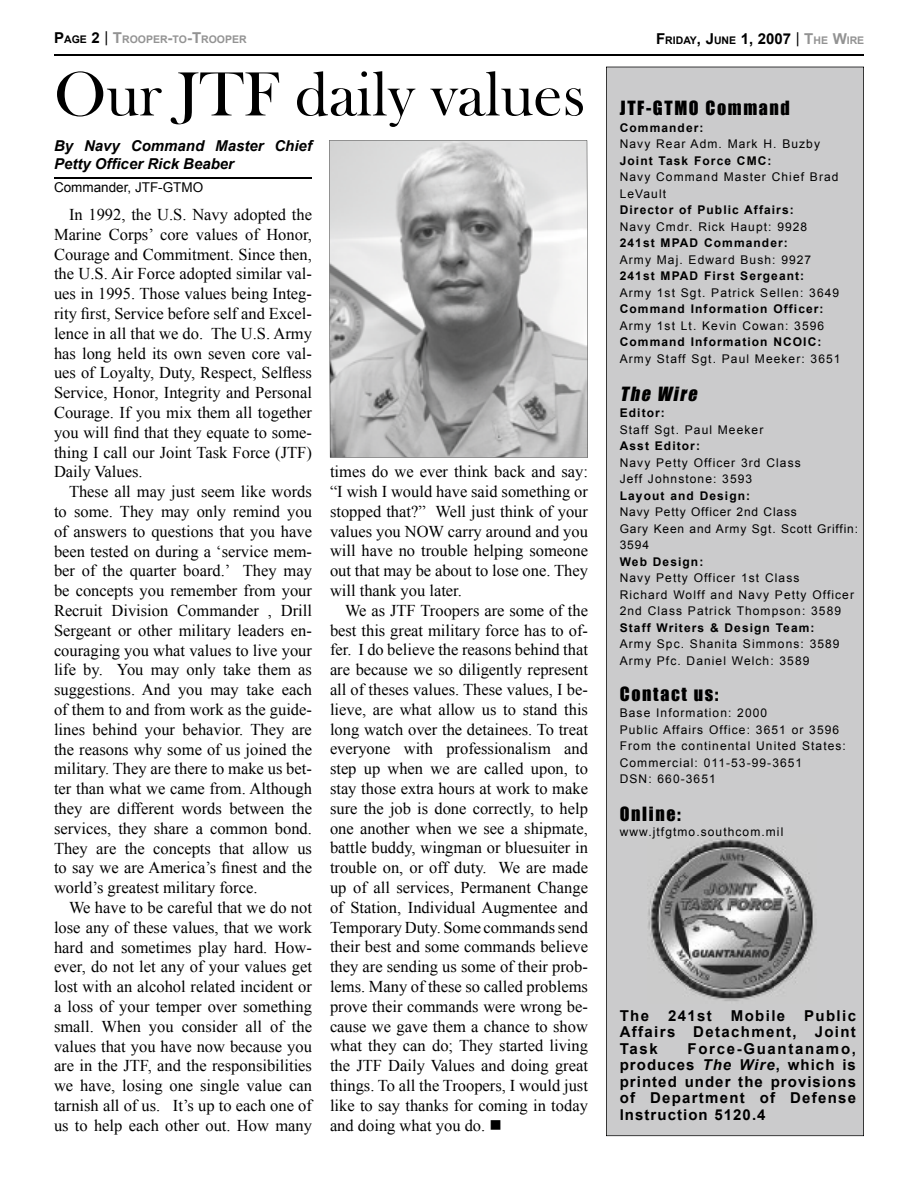
<style>
.page{position:relative;width:918px;height:1188px;background:#fff}
.page>*{position:absolute;margin:0;border:0;box-sizing:border-box;transform-origin:0 0}
.t1{font:64.5px "Bask Old Face";color:#000}
.t2{font:18px "Impact";letter-spacing:.09em;color:#000}
.t3{font:italic 18px "Impact";color:#000}
.t4{font:16.5px/19.8px "Times New Roman";color:#000;text-align:justify}
.t5{font:700 15px/16.5px "Arial";letter-spacing:.085em;color:#000;text-align:justify}
.t6{font:italic 700 15px/18px "Arial";color:#000}
.t7{font:13.5px "Arial";color:#000}
.t8{font:12px/16.5px "Arial";letter-spacing:.09em;color:#000}
.t9{font:700 12px "Arial";letter-spacing:.09em;color:#000}
.t10{font:12px/16.5px "Arial";letter-spacing:.07em;color:#000}
.t11{font:700 10.5px "Arial";color:#939393}
.s1{font-size:15px;color:#000}
.s2{color:#000}
.s3{font-weight:400;font-size:15px;color:#000}
.s4{font-size:15px}
.s5{font-size:10.5px}
.s6{font-weight:400}
.s7{color:#939393}
.s8{font-size:10.5px;color:#939393}
.s9{font-style:italic}
</style>
<div class="page">
<hr style="left:54px;top:54px;width:810px;height:1px;background:#000">
<div style="left:606px;top:67px;width:258px;height:1069px;background:#cbcbcc"></div>
<img style="left:647px;top:834px;width:170px;height:169px">
<hr style="left:54px;top:177px;width:258px;height:1px;background:#000">
<svg style="left:329px;top:140px;width:259px;height:318px;background:#b9b9b9"></svg>
<p class="t11" style="left:54px;top:32px;width:194px"><span class="s1">P</span><span class="s2">AGE</span> <span class="s1">2</span> <span class="s3">|</span> <span class="s4">T</span>ROOPER<span class="s4">-</span>TO<span class="s4">-T</span>ROOPER</p>
<p class="t5" style="left:656px;top:31px;width:210px">F<span class="s5">RIDAY</span>, J<span class="s5">UNE</span> 1, 2007 <span class="s6">|</span> <span class="s7">T</span><span class="s8">HE</span> <span class="s7">W</span><span class="s8">IRE</span></p>
<h1 class="t1" style="left:54px;top:59px;width:533px">Our JTF daily values</h1>
<p class="t6" style="left:54px;top:138px;width:259px">By Navy Command Master Chief<br>Petty Officer Rick Beaber</p>
<p class="t7" style="left:54px;top:178px;width:151px">Commander, JTF-GTMO</p>
<p class="t4" style="left:54px;top:204px;width:260px;text-indent:15px">In 1992, the U.S. Navy adopted the Marine Corps’ core values of Honor, Courage and Commitment. Since then, the U.S. Air Force adopted similar val&shy;ues in 1995. Those values being Integ&shy;rity first, Service before self and Excel&shy;lence in all that we do. The U.S. Army has long held its own seven core val&shy;ues of Loyalty, Duty, Respect, Selfless Service, Honor, Integrity and Personal Courage. If you mix them all together you will find that they equate to some&shy;thing I call our Joint Task Force (JTF)<br>Daily Values.</p>
<p class="t4" style="left:54px;top:481px;width:260px;text-indent:15px">These all may just seem like words to some. They may only remind you of answers to questions that you have been tested on during a ‘service mem&shy;ber of the quarter board.’ They may be concepts you remember from your Recruit Division Commander , Drill Sergeant or other military leaders en&shy;couraging you what values to live your life by. You may only take them as suggestions. And you may take each of them to and from work as the guide&shy;lines behind your behavior. They are the reasons why some of us joined the military. They are there to make us bet&shy;ter than what we came from. Although they are different words between the services, they share a common bond.<br>They are the concepts that allow us to say we are America’s finest and the world’s greatest military force.</p>
<p class="t4" style="left:54px;top:897px;width:260px;text-indent:15px">We have to be careful that we do not lose any of these values, that we work hard and sometimes play hard. How&shy;ever, do not let any of your values get lost with an alcohol related incident or a loss of your temper over something small. When you consider all of the values that you have now because you are in the JTF, and the responsibilities we have, losing one single value can tarnish all of us. It’s up to each one of us to help each other out. How many</p>
<p class="t4" style="left:330px;top:462px;width:260px">times do we ever think back and say: “I wish I would have said something or stopped that?” Well just think of your values you NOW carry around and you will have no trouble helping someone out that may be about to lose one. They will thank you later.</p>
<p class="t4" style="left:330px;top:600px;width:260px;text-indent:15px">We as JTF Troopers are some of the best this great military force has to of&shy;fer. I do believe the reasons behind that are because we so diligently represent all of theses values. These values, I be&shy;lieve, are what allow us to stand this long watch over the detainees. To treat everyone with professionalism and step up when we are called upon, to stay those extra hours at work to make sure the job is done correctly, to help one another when we see a shipmate, battle buddy, wingman or bluesuiter in trouble on, or off duty. We are made up of all services, Permanent Change of Station, Individual Augmentee and Temporary Duty. Some commands send their best and some commands believe they are sending us some of their prob&shy;lems. Many of these so called problems prove their commands were wrong be&shy;cause we gave them a chance to show what they can do; They started living the JTF Daily Values and doing great things. To all the Troopers, I would just like to say thanks for coming in today and doing what you do. ■</p>
<p class="t2" style="left:620px;top:94px;width:172px">JTF-GTMO Command</p>
<p class="t9" style="left:620px;top:120px;width:85px">Commander:</p>
<p class="t8" style="left:620px;top:136px;width:202px">Navy Rear Adm. Mark H. Buzby</p>
<p class="t9" style="left:620px;top:153px;width:153px">Joint Task Force CMC:</p>
<p class="t8" style="left:620px;top:169px;width:220px">Navy Command Master Chief Brad<br>LeVault</p>
<p class="t9" style="left:620px;top:202px;width:175px">Director of Public Affairs:</p>
<p class="t8" style="left:620px;top:218px;width:189px">Navy Cmdr. Rick Haupt: 9928</p>
<p class="t9" style="left:620px;top:235px;width:170px">241st MPAD Commander:</p>
<p class="t8" style="left:620px;top:251px;width:193px">Army Maj. Edward Bush: 9927</p>
<p class="t9" style="left:620px;top:268px;width:186px">241st MPAD First Sergeant:</p>
<p class="t8" style="left:620px;top:284px;width:221px">Army 1st Sgt. Patrick Sellen: 3649</p>
<p class="t9" style="left:620px;top:301px;width:205px">Command Information Officer:</p>
<p class="t8" style="left:620px;top:317px;width:206px">Army 1st Lt. Kevin Cowan: 3596</p>
<p class="t9" style="left:620px;top:334px;width:203px">Command Information NCOIC:</p>
<p class="t8" style="left:620px;top:350px;width:222px">Army Staff Sgt. Paul Meeker: 3651</p>
<p class="t3" style="left:620px;top:380px;width:83px">The Wire</p>
<p class="t9" style="left:620px;top:405px;width:47px">Editor:</p>
<p class="t8" style="left:620px;top:421px;width:145px">Staff Sgt. Paul Meeker</p>
<p class="t9" style="left:620px;top:438px;width:82px">Asst Editor:</p>
<p class="t8" style="left:620px;top:454px;width:182px">Navy Petty Officer 3rd Class<br>Jeff Johnstone: 3593</p>
<p class="t9" style="left:620px;top:488px;width:132px">Layout and Design:</p>
<p class="t10" style="left:620px;top:504px;width:240px">Navy Petty Officer 2nd Class<br>Gary Keen and Army Sgt. Scott Griffin:<br>3594</p>
<p class="t9" style="left:620px;top:554px;width:85px">Web Design:</p>
<p class="t8" style="left:620px;top:570px;width:236px">Navy Petty Officer 1st Class<br>Richard Wolff and Navy Petty Officer<br>2nd Class Patrick Thompson: 3589</p>
<p class="t9" style="left:620px;top:620px;width:196px">Staff Writers &amp; Design Team:</p>
<p class="t8" style="left:620px;top:636px;width:221px">Army Spc. Shanita Simmons: 3589<br>Army Pfc. Daniel Welch: 3589</p>
<p class="t2" style="left:620px;top:680px;width:100px">Contact us:</p>
<p class="t8" style="left:620px;top:705px;width:228px">Base Information: 2000<br>Public Affairs Office: 3651 or 3596<br>From the continental United States:<br>Commercial: 011-53-99-3651<br>DSN: 660-3651</p>
<p class="t2" style="left:620px;top:800px;width:63px">Online:</p>
<p class="t8" style="left:620px;top:823px;width:165px">www.jtfgtmo.southcom.mil</p>
<p class="t5" style="left:620px;top:1008px;width:31px">The</p>
<p class="t5" style="left:668px;top:1008px;width:45px">241st</p>
<p class="t5" style="left:731px;top:1008px;width:56px">Mobile</p>
<p class="t5" style="left:620px;top:1008px;width:238px;text-indent:184px">Public Affairs Detachment, Joint Task</p>
<p class="t5" style="left:620px;top:1041px;width:238px;text-indent:68px">Force-Guantanamo, produces <span class="s9">The Wire</span>, which is printed under the provisions of Department of Defense Instruction 5120.4</p>
</div>
